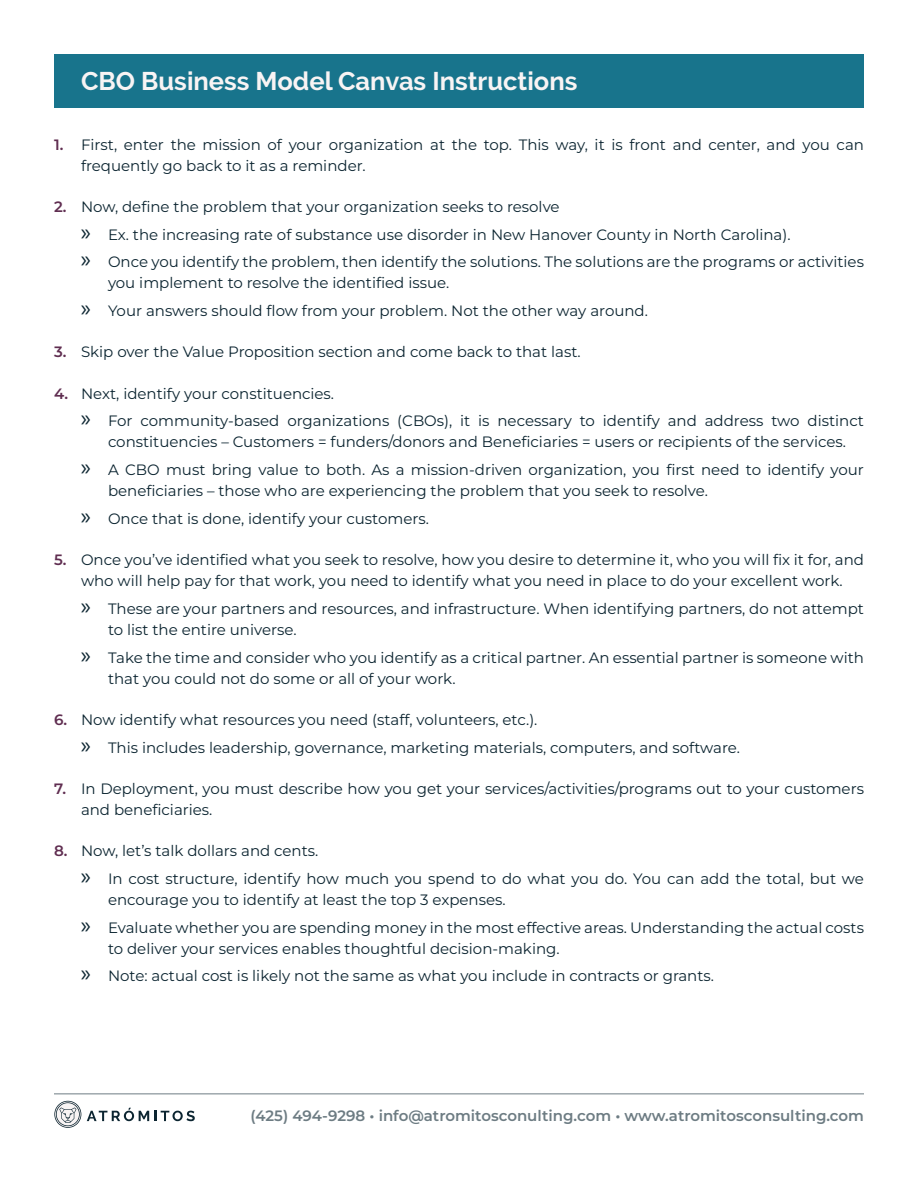
<style>
.page{position:relative;width:918px;height:1188px;background:#fff}
.page>*{position:absolute;margin:0;border:0;box-sizing:border-box;transform-origin:0 0}
.t1{font:700 25.5px "Raleway";color:#f8f4f4}
.t2{font:15px/27.8px "Montserrat";color:#0c2531}
.t3{font:600 15px "Montserrat";color:#6d7c83}
.s1{font-weight:600;color:#602e51}
.s2{font-family:"Myriad Pro";font-size:24px}
</style>
<div class="page">
<hr style="left:54px;top:1094px;width:810px;height:1px;background:#0c2531">
<div style="left:54px;top:54px;width:810px;height:54px;background:#18748c"></div>
<svg style="left:87px;top:1108px;width:108px;height:13px"></svg>
<svg style="left:54px;top:1101px;width:27px;height:27px"></svg>
<h1 class="t1" style="left:81px;top:66px;width:498px">CBO Business Model Canvas Instructions</h1>
<p class="t2" style="left:81px;top:133px;width:785px;line-height:21px;text-indent:-27px"><span class="s1">1.</span> First, enter the mission of your organization at the top. This way, it is front and center, and you can frequently go back to it as a reminder.</p>
<p class="t2" style="left:81px;top:192px;width:785px;text-indent:-27px"><span class="s1">2.</span> Now, define the problem that your organization seeks to resolve<br><span class="s2">»</span> Ex. the increasing rate of substance use disorder in New Hanover County in North Carolina).<br><span class="s2">»</span> Once you identify the problem, then identify the solutions. The solutions are the programs or activities</p>
<p class="t2" style="left:81px;top:269px;width:568px;text-indent:27px">you implement to resolve the identified issue.<br><span class="s2">»</span> Your answers should flow from your problem. Not the other way around.</p>
<p class="t2" style="left:54px;top:338px;width:528px"><span class="s1">3.</span> Skip over the Value Proposition section and come back to that last.</p>
<p class="t2" style="left:81px;top:379px;width:785px;text-indent:-27px"><span class="s1">4.</span> Next, identify your constituencies.<br><span class="s2">»</span> For community-based organizations (CBOs), it is necessary to identify and address two distinct</p>
<p class="t2" style="left:81px;top:428px;width:785px;text-align:center">constituencies – Customers = funders/donors and Beneficiaries = users or recipients of the services.<br><span class="s2">»</span> A CBO must bring value to both. As a mission-driven organization, you first need to identify your</p>
<p class="t2" style="left:81px;top:476px;width:629px;text-indent:27px">beneficiaries – those who are experiencing the problem that you seek to resolve. <span class="s2">»</span> Once that is done, identify your customers.</p>
<p class="t2" style="left:54px;top:549px;width:812px;line-height:21px;text-align:center"><span class="s1">5.</span> Once you’ve identified what you seek to resolve, how you desire to determine it, who you will fix it for, and who will help pay for that work, you need to identify what you need in place to do your excellent work.</p>
<p class="t2" style="left:108px;top:598px;width:758px;line-height:21px;text-indent:-27px"><span class="s2">»</span> These are your partners and resources, and infrastructure. When identifying partners, do not attempt to list the entire universe.</p>
<p class="t2" style="left:108px;top:646px;width:757px;line-height:21px;text-indent:-27px"><span class="s2">»</span> Take the time and consider who you identify as a critical partner. An essential partner is someone with that you could not do some or all of your work.</p>
<p class="t2" style="left:81px;top:705px;width:661px;text-indent:-27px"><span class="s1">6.</span> Now identify what resources you need (staff, volunteers, etc.).<br><span class="s2">»</span> This includes leadership, governance, marketing materials, computers, and software.</p>
<p class="t2" style="left:81px;top:778px;width:784px;line-height:21px;text-indent:-27px"><span class="s1">7.</span> In Deployment, you must describe how you get your services/activities/programs out to your customers and beneficiaries.</p>
<p class="t2" style="left:81px;top:836px;width:785px;text-indent:-27px"><span class="s1">8.</span> Now, let’s talk dollars and cents.<br><span class="s2">»</span> In cost structure, identify how much you spend to do what you do. You can add the total, but we</p>
<p class="t2" style="left:81px;top:885px;width:785px;text-indent:27px">encourage you to identify at least the top 3 expenses.<br><span class="s2">»</span> Evaluate whether you are spending money in the most effective areas. Understanding the actual costs</p>
<p class="t2" style="left:81px;top:934px;width:635px;text-indent:27px">to deliver your services enables thoughtful decision-making.<br><span class="s2">»</span> Note: actual cost is likely not the same as what you include in contracts or grants.</p>
<p class="t3" style="left:250px;top:1106px;width:615px">(425) 494-9298 • info@atromitosconulting.com • www.atromitosconsulting.com</p>
</div>
